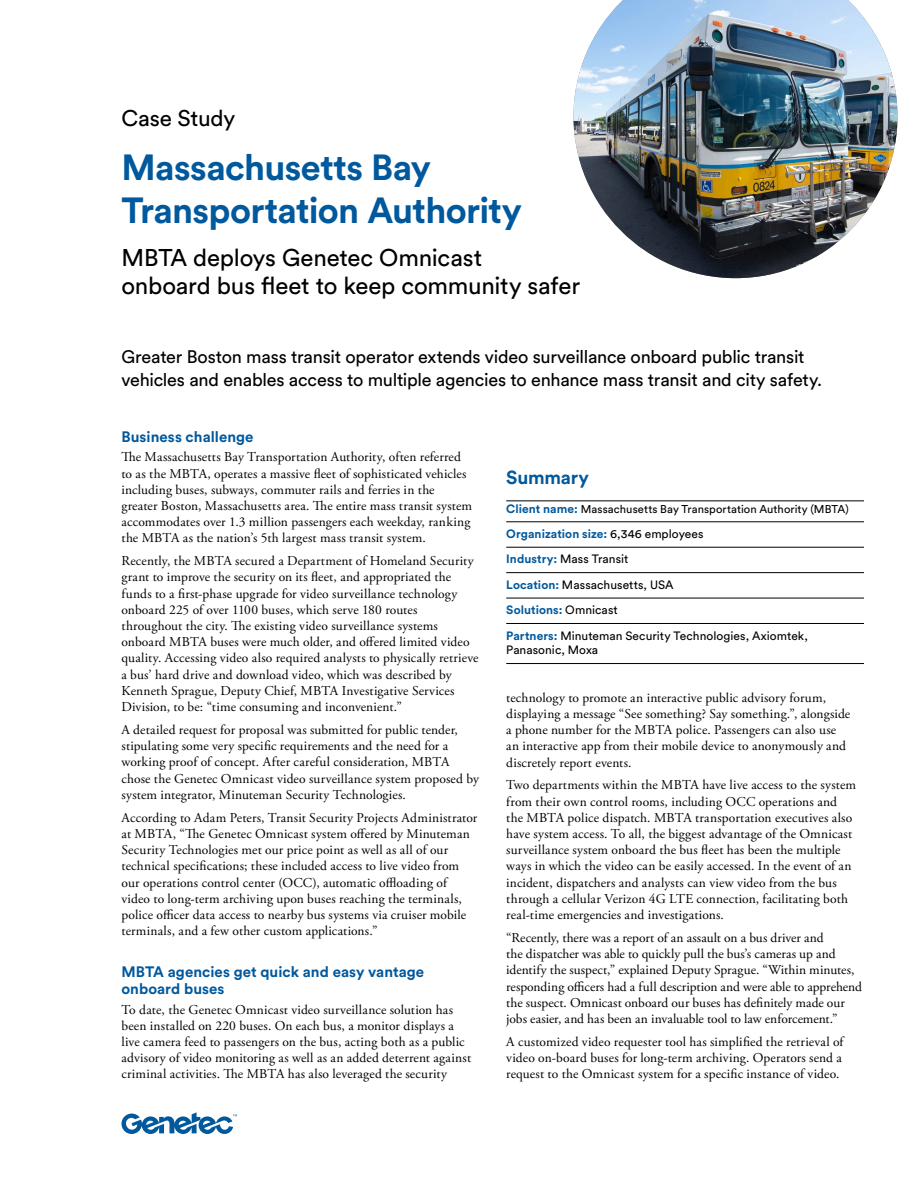
<style>
.page{position:relative;width:918px;height:1188px;background:#fff}
.page>*{position:absolute;margin:0;border:0;box-sizing:border-box;transform-origin:0 0}
.t1{font:700 36px/43.2px "Circular Pro";letter-spacing:-.02em;color:#00589d}
.t2{font:24px/28.8px "Circular Pro";letter-spacing:-.01em;color:#000}
.t3{font:22.5px "Circular Pro";letter-spacing:-.01em;color:#000}
.t4{font:700 18.75px "Circular Pro";letter-spacing:-.01em;color:#00589d}
.t5{font:18px/22.5px "Circular Pro";letter-spacing:-.015em;color:#000}
.t6{font:700 15px/17.2px "Circular Pro";letter-spacing:.005em;color:#00589d}
.t7{font:13.5px/16.2px "Adobe Garamond Pro";letter-spacing:.01em;color:#000}
.t8{font:12px/25.5px "Circular Pro";letter-spacing:.005em;color:#000}
.t9{font:11.25px "Circular Pro";letter-spacing:.005em;color:#000}
.s1{font-weight:700;font-size:12px;color:#00589d}
.s2{font-weight:700;color:#00589d}
</style>
<div class="page">
<hr style="left:506px;top:501px;width:358px;height:1px;background:#000">
<hr style="left:506px;top:522px;width:358px;height:1px;background:#000">
<hr style="left:506px;top:547px;width:358px;height:1px;background:#000">
<hr style="left:506px;top:572px;width:358px;height:1px;background:#000">
<hr style="left:506px;top:598px;width:358px;height:1px;background:#000">
<hr style="left:506px;top:623px;width:358px;height:1px;background:#000">
<hr style="left:506px;top:663px;width:358px;height:1px;background:#000">
<svg style="left:121px;top:1112px;width:116px;height:22px"></svg>
<img style="left:573px;top:0;width:324px;height:278px">
<h3 class="t3" style="left:122px;top:103px;width:115px">Case Study</h3>
<h1 class="t1" style="left:122px;top:144px;width:402px">Massachusetts Bay<br>Transportation Authority</h1>
<h2 class="t2" style="left:122px;top:242px;width:460px">MBTA deploys Genetec Omnicast<br>onboard bus fleet to keep community safer</h2>
<h3 class="t5" style="left:122px;top:345px;width:702px">Greater Boston mass transit operator extends video surveillance onboard public transit vehicles and enables access to multiple agencies to enhance mass transit and city safety.</h3>
<p class="t6" style="left:122px;top:428px;width:134px">Business challenge</p>
<p class="t7" style="left:122px;top:449px;width:352px">The Massachusetts Bay Transportation Authority, often referred to as the MBTA, operates a massive fleet of sophisticated vehicles including buses, subways, commuter rails and ferries in the greater Boston, Massachusetts area. The entire mass transit system accommodates over 1.3 million passengers each weekday, ranking the MBTA as the nation’s 5th largest mass transit system.</p>
<p class="t7" style="left:122px;top:553px;width:359px">Recently, the MBTA secured a Department of Homeland Security grant to improve the security on its fleet, and appropriated the funds to a first-phase upgrade for video surveillance technology onboard 225 of over 1100 buses, which serve 180 routes throughout the city. The existing video surveillance systems onboard MBTA buses were much older, and offered limited video quality. Accessing video also required analysts to physically retrieve a bus’ hard drive and download video, which was described by Kenneth Sprague, Deputy Chief, MBTA Investigative Services Division, to be: “time consuming and inconvenient.”</p>
<p class="t7" style="left:122px;top:722px;width:359px">A detailed request for proposal was submitted for public tender, stipulating some very specific requirements and the need for a working proof of concept. After careful consideration, MBTA chose the Genetec Omnicast video surveillance system proposed by system integrator, Minuteman Security Technologies.</p>
<p class="t7" style="left:122px;top:810px;width:357px">According to Adam Peters, Transit Security Projects Administrator at MBTA, “The Genetec Omnicast system offered by Minuteman Security Technologies met our price point as well as all of our technical specifications; these included access to live video from our operations control center (OCC), automatic offloading of video to long-term archiving upon buses reaching the terminals, police officer data access to nearby bus systems via cruiser mobile terminals, and a few other custom applications.”</p>
<p class="t6" style="left:122px;top:963px;width:304px">MBTA agencies get quick and easy vantage onboard buses</p>
<p class="t7" style="left:122px;top:1002px;width:351px">To date, the Genetec Omnicast video surveillance solution has been installed on 220 buses. On each bus, a monitor displays a live camera feed to passengers on the bus, acting both as a public advisory of video monitoring as well as an added deterrent against criminal activities. The MBTA has also leveraged the security</p>
<h3 class="t4" style="left:506px;top:465px;width:84px">Summary</h3>
<p class="t9" style="left:506px;top:501px;width:344px"><span class="s1">Client name:</span> Massachusetts Bay Transportation Authority (MBTA)</p>
<p class="t8" style="left:506px;top:520px;width:303px"><span class="s2">Organization size:</span> 6,346 employees<br><span class="s2">Industry:</span> Mass Transit<br><span class="s2">Location:</span> Massachusetts, USA<br><span class="s2">Solutions:</span> Omnicast<br><span class="s2">Partners:</span> Minuteman Security Technologies, Axiomtek,</p>
<p class="t8" style="left:506px;top:637px;width:93px">Panasonic, Moxa</p>
<p class="t7" style="left:506px;top:690px;width:346px">technology to promote an interactive public advisory forum, displaying a message “See something? Say something.”, alongside a phone number for the MBTA police. Passengers can also use an interactive app from their mobile device to anonymously and discretely report events.</p>
<p class="t7" style="left:506px;top:778px;width:352px">Two departments within the MBTA have live access to the system from their own control rooms, including OCC operations and the MBTA police dispatch. MBTA transportation executives also have system access. To all, the biggest advantage of the Omnicast surveillance system onboard the bus fleet has been the multiple ways in which the video can be easily accessed. In the event of an incident, dispatchers and analysts can view video from the bus through a cellular Verizon 4G LTE connection, facilitating both real-time emergencies and investigations.</p>
<p class="t7" style="left:506px;top:930px;width:357px">“Recently, there was a report of an assault on a bus driver and<br>the dispatcher was able to quickly pull the bus’s cameras up and identify the suspect,” explained Deputy Sprague. “Within minutes, responding officers had a full description and were able to apprehend the suspect. Omnicast onboard our buses has definitely made our jobs easier, and has been an invaluable tool to law enforcement.”</p>
<p class="t7" style="left:506px;top:1034px;width:339px;text-align:justify">A customized video requester tool has simplified the retrieval of video on-board buses for long-term archiving. Operators send a request to the Omnicast system for a specific instance of video.</p>
</div>
